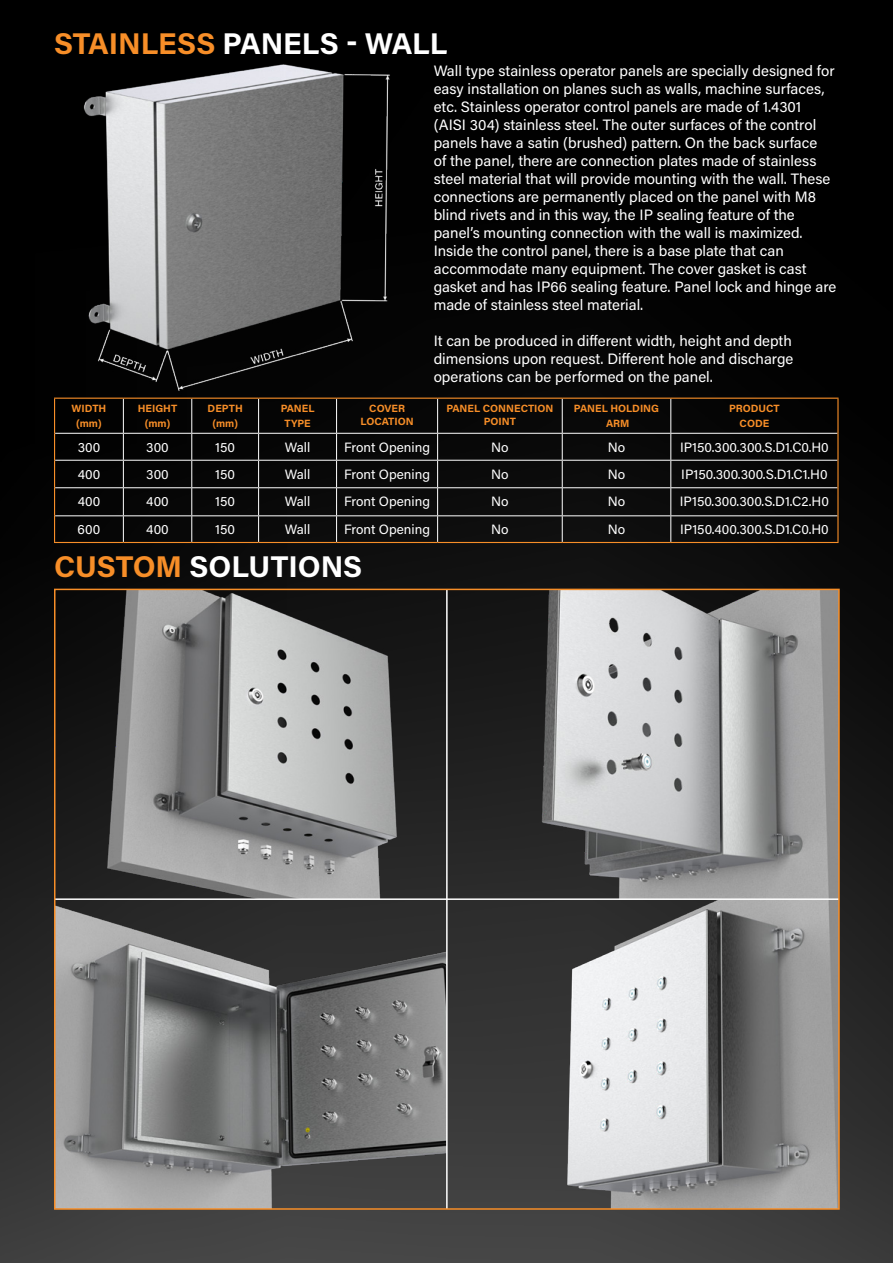
<style>
.page{position:relative;width:893px;height:1263px;background:#fff}
.page>*{position:absolute;margin:0;border:0;box-sizing:border-box;transform-origin:0 0}
.t1{font:700 30px "Acumin Pro";letter-spacing:-.005em;color:#fff}
.t2{font:15px/18px "Acumin Pro";color:#fff}
.t3{font:13.5px "Acumin Pro";color:#fff}
.t4{font:700 10.5px/15px "Acumin Pro";color:#f78e28;text-align:center}
.s1{color:#f78e28}
</style>
<div class="page">
<img style="left:0;top:0;width:893px;height:1263px">
<img style="left:57px;top:592px;width:780px;height:615px">
<hr style="left:123px;top:433px;width:69px;height:1px;background:#fff">
<hr style="left:192px;top:433px;width:67px;height:1px;background:#fff">
<hr style="left:259px;top:433px;width:78px;height:1px;background:#fff">
<hr style="left:337px;top:433px;width:101px;height:1px;background:#fff">
<hr style="left:438px;top:433px;width:124px;height:1px;background:#fff">
<hr style="left:562px;top:433px;width:109px;height:1px;background:#fff">
<hr style="left:671px;top:433px;width:166px;height:1px;background:#fff">
<hr style="left:55px;top:460px;width:68px;height:1px;background:#fff">
<hr style="left:123px;top:460px;width:69px;height:1px;background:#fff">
<hr style="left:192px;top:460px;width:67px;height:1px;background:#fff">
<hr style="left:259px;top:460px;width:78px;height:1px;background:#fff">
<hr style="left:337px;top:460px;width:101px;height:1px;background:#fff">
<hr style="left:438px;top:460px;width:124px;height:1px;background:#fff">
<hr style="left:562px;top:460px;width:109px;height:1px;background:#fff">
<hr style="left:671px;top:460px;width:166px;height:1px;background:#fff">
<hr style="left:259px;top:487px;width:78px;height:1px;background:#fff">
<hr style="left:337px;top:487px;width:101px;height:1px;background:#fff">
<hr style="left:438px;top:487px;width:124px;height:1px;background:#fff">
<hr style="left:562px;top:487px;width:109px;height:1px;background:#fff">
<hr style="left:259px;top:515px;width:78px;height:1px;background:#fff">
<hr style="left:337px;top:515px;width:101px;height:1px;background:#fff">
<hr style="left:438px;top:515px;width:124px;height:1px;background:#fff">
<hr style="left:562px;top:515px;width:109px;height:1px;background:#fff">
<hr style="left:670px;top:399px;width:1px;height:34px;background:#fff">
<hr style="left:55px;top:487px;width:68px;height:1px;background:#fff">
<hr style="left:123px;top:487px;width:69px;height:1px;background:#fff">
<hr style="left:192px;top:487px;width:67px;height:1px;background:#fff">
<hr style="left:671px;top:487px;width:166px;height:1px;background:#fff">
<hr style="left:55px;top:515px;width:68px;height:1px;background:#fff">
<hr style="left:123px;top:515px;width:69px;height:1px;background:#fff">
<hr style="left:192px;top:515px;width:67px;height:1px;background:#fff">
<hr style="left:671px;top:515px;width:166px;height:1px;background:#fff">
<hr style="left:191px;top:399px;width:1px;height:34px;background:#fff">
<hr style="left:258px;top:399px;width:1px;height:34px;background:#fff">
<hr style="left:336px;top:399px;width:1px;height:34px;background:#fff">
<hr style="left:437px;top:399px;width:1px;height:34px;background:#fff">
<hr style="left:562px;top:399px;width:1px;height:34px;background:#fff">
<svg style="left:191px;top:434px;width:1px;height:108px"></svg>
<svg style="left:258px;top:434px;width:1px;height:108px"></svg>
<svg style="left:336px;top:434px;width:1px;height:108px"></svg>
<svg style="left:437px;top:434px;width:1px;height:108px"></svg>
<svg style="left:562px;top:434px;width:1px;height:108px"></svg>
<svg style="left:670px;top:434px;width:1px;height:108px"></svg>
<hr style="left:55px;top:433px;width:68px;height:1px;background:#fff">
<hr style="left:123px;top:399px;width:1px;height:34px;background:#fff">
<svg style="left:123px;top:434px;width:1px;height:108px"></svg>
<hr style="left:54px;top:398px;width:69px;height:1px;background:#f78e28">
<hr style="left:54px;top:399px;width:1px;height:34px;background:#f78e28">
<hr style="left:123px;top:398px;width:69px;height:1px;background:#f78e28">
<hr style="left:192px;top:398px;width:67px;height:1px;background:#f78e28">
<hr style="left:259px;top:398px;width:78px;height:1px;background:#f78e28">
<hr style="left:337px;top:398px;width:101px;height:1px;background:#f78e28">
<hr style="left:438px;top:398px;width:124px;height:1px;background:#f78e28">
<hr style="left:562px;top:398px;width:109px;height:1px;background:#f78e28">
<hr style="left:671px;top:398px;width:167px;height:1px;background:#f78e28">
<hr style="left:837px;top:399px;width:1px;height:34px;background:#f78e28">
<svg style="left:54px;top:433px;width:1px;height:109px"></svg>
<svg style="left:837px;top:433px;width:1px;height:109px"></svg>
<hr style="left:54px;top:542px;width:69px;height:1px;background:#f78e28">
<hr style="left:123px;top:542px;width:69px;height:1px;background:#f78e28">
<hr style="left:192px;top:542px;width:67px;height:1px;background:#f78e28">
<hr style="left:259px;top:542px;width:78px;height:1px;background:#f78e28">
<hr style="left:337px;top:542px;width:101px;height:1px;background:#f78e28">
<hr style="left:438px;top:542px;width:124px;height:1px;background:#f78e28">
<hr style="left:562px;top:542px;width:109px;height:1px;background:#f78e28">
<hr style="left:671px;top:542px;width:167px;height:1px;background:#f78e28">
<img style="left:54px;top:55px;width:365px;height:342px">
<hr style="left:446px;top:589px;width:2px;height:620px;background:#fff">
<hr style="left:54px;top:898px;width:785px;height:2px;background:#fff">
<h1 class="t1" style="left:54px;top:22px;width:395px"><span class="s1">STAINLESS</span> PANELS - WALL</h1>
<p class="t2" style="left:434px;top:61px;width:404px">Wall type stainless operator panels are specially designed for easy installation on planes such as walls, machine surfaces, etc. Stainless operator control panels are made of 1.4301 (AISI 304) stainless steel. The outer surfaces of the control panels have a satin (brushed) pattern. On the back surface<br>of the panel, there are connection plates made of stainless steel material that will provide mounting with the wall. These connections are permanently placed on the panel with M8 blind rivets and in this way, the IP sealing feature of the panel’s mounting connection with the wall is maximized.<br>Inside the control panel, there is a base plate that can accommodate many equipment. The cover gasket is cast gasket and has IP66 sealing feature. Panel lock and hinge are made of stainless steel material.</p>
<p class="t2" style="left:434px;top:331px;width:361px;text-align:justify">It can be produced in different width, height and depth dimensions upon request. Different hole and discharge operations can be performed on the panel.</p>
<p class="t4" style="left:72px;top:401px;width:36px">WIDTH (mm)</p>
<p class="t4" style="left:138px;top:401px;width:41px">HEIGHT (mm)</p>
<p class="t4" style="left:208px;top:401px;width:37px">DEPTH (mm)</p>
<p class="t4" style="left:281px;top:401px;width:35px">PANEL<br>TYPE</p>
<p class="t4" style="left:360px;top:402px;width:55px;line-height:12.6px">COVER<br>LOCATION</p>
<p class="t4" style="left:446px;top:402px;width:109px;line-height:12.6px">PANEL CONNECTION<br>POINT</p>
<p class="t4" style="left:574px;top:401px;width:87px">PANEL HOLDING<br>ARM</p>
<p class="t4" style="left:729px;top:401px;width:52px">PRODUCT<br>CODE</p>
<p class="t3" style="left:78px;top:438px;width:24px">300</p>
<p class="t3" style="left:146px;top:438px;width:24px">300</p>
<p class="t3" style="left:215px;top:438px;width:21px">150</p>
<p class="t3" style="left:285px;top:438px;width:27px">Wall</p>
<p class="t3" style="left:344px;top:438px;width:87px">Front Opening</p>
<p class="t3" style="left:491px;top:438px;width:19px">No</p>
<p class="t3" style="left:608px;top:438px;width:19px">No</p>
<p class="t3" style="left:680px;top:438px;width:150px">IP150.300.300.S.D1.C0.H0</p>
<p class="t3" style="left:78px;top:465px;width:24px">400</p>
<p class="t3" style="left:146px;top:465px;width:24px">300</p>
<p class="t3" style="left:215px;top:465px;width:21px">150</p>
<p class="t3" style="left:285px;top:465px;width:27px">Wall</p>
<p class="t3" style="left:344px;top:465px;width:87px">Front Opening</p>
<p class="t3" style="left:491px;top:465px;width:19px">No</p>
<p class="t3" style="left:608px;top:465px;width:19px">No</p>
<p class="t3" style="left:681px;top:465px;width:148px">IP150.300.300.S.D1.C1.H0</p>
<p class="t3" style="left:78px;top:492px;width:24px">400</p>
<p class="t3" style="left:146px;top:492px;width:24px">400</p>
<p class="t3" style="left:215px;top:492px;width:21px">150</p>
<p class="t3" style="left:285px;top:492px;width:27px">Wall</p>
<p class="t3" style="left:344px;top:492px;width:87px">Front Opening</p>
<p class="t3" style="left:491px;top:492px;width:19px">No</p>
<p class="t3" style="left:608px;top:492px;width:19px">No</p>
<p class="t3" style="left:680px;top:492px;width:151px">IP150.300.300.S.D1.C2.H0</p>
<p class="t3" style="left:78px;top:520px;width:24px">600</p>
<p class="t3" style="left:146px;top:520px;width:24px">400</p>
<p class="t3" style="left:215px;top:520px;width:21px">150</p>
<p class="t3" style="left:285px;top:520px;width:27px">Wall</p>
<p class="t3" style="left:344px;top:520px;width:87px">Front Opening</p>
<p class="t3" style="left:491px;top:520px;width:19px">No</p>
<p class="t3" style="left:608px;top:520px;width:19px">No</p>
<p class="t3" style="left:680px;top:520px;width:150px">IP150.400.300.S.D1.C0.H0</p>
<h1 class="t1" style="left:54px;top:545px;width:310px"><span class="s1">CUSTOM</span> SOLUTIONS</h1>
</div>
